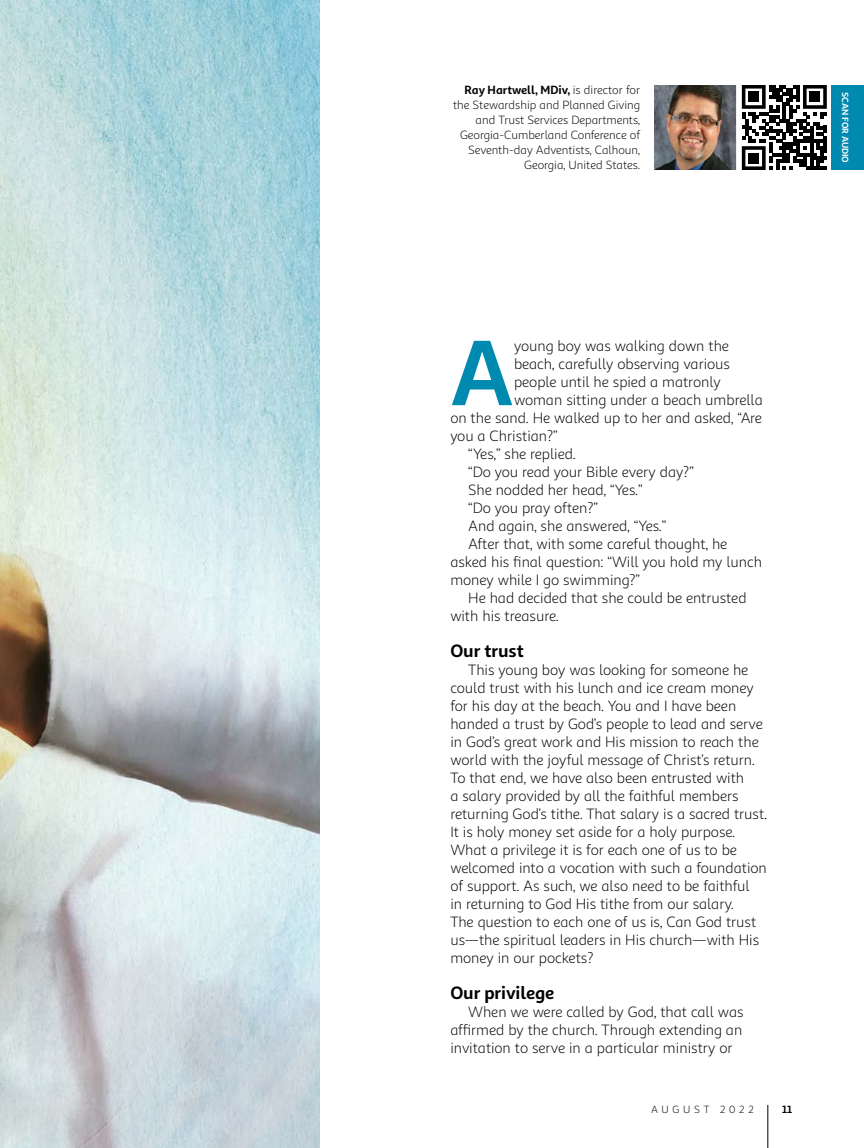
<style>
.page{position:relative;width:864px;height:1148px;background:#fff}
.page>*{position:absolute;margin:0;border:0;box-sizing:border-box;transform-origin:0 0}
.t1{font:700 93.3px "Sana Sans Alt";color:#008ab0}
.t2{font:700 18px "Sana Sans Alt";letter-spacing:-.005em;color:#000}
.t3{font:15px/18px "Sana Sans Alt";letter-spacing:-.005em;color:#000}
.t4{font:12px/15px "Sana Sans Alt";letter-spacing:-.005em;color:#000;text-align:right}
.t5{font:700 12px "Sana Sans Alt";color:#000}
.t6{font:10.5px "Sana Sans Alt";letter-spacing:.345em;color:#000}
.t7{font:700 10.5px "Sana Sans Alt";color:#000}
.t8{font:700 9px "Sana Sans Alt";color:#fff}
.s1{font-weight:400}
</style>
<div class="page">
<img style="left:0;top:0;width:320px;height:1148px">
<hr style="left:768px;top:1104px;width:1px;height:44px;background:#000">
<div style="left:832px;top:85px;width:32px;height:85px;background:#008ab0"></div>
<svg style="left:742px;top:85px;width:85px;height:85px"></svg>
<div style="left:749px;top:92px;width:10px;height:10px;background:#000"></div>
<div style="left:810px;top:92px;width:10px;height:10px;background:#000"></div>
<div style="left:749px;top:153px;width:10px;height:10px;background:#000"></div>
<img style="left:655px;top:85px;width:80px;height:85px">
<p class="t5" style="left:465px;top:82px;width:177px">Ray Hartwell, MDiv, <span class="s1">is director for</span></p>
<p class="t4" style="left:453px;top:97px;width:189px">the Stewardship and Planned Giving and Trust Services Departments,<br>Georgia-Cumberland Conference of<br>Seventh-day Adventists, Calhoun,<br>Georgia, United States.</p>
<p class="t8" style="left:851px;top:92px;width:72px;rotate:90deg">SCAN FOR AUDIO</p>
<h1 class="t1" style="left:450px;top:314px;width:65px">A</h1>
<p class="t3" style="left:514px;top:337px;width:216px">young boy was walking down the</p>
<p class="t3" style="left:514px;top:355px;width:217px">beach, carefully observing various</p>
<p class="t3" style="left:514px;top:373px;width:208px">people until he spied a matronly</p>
<p class="t3" style="left:514px;top:391px;width:250px">woman sitting under a beach umbrella</p>
<p class="t3" style="left:450px;top:409px;width:313px">on the sand. He walked up to her and asked, “Are</p>
<p class="t3" style="left:450px;top:427px;width:109px">you a Christian?”</p>
<p class="t3" style="left:468px;top:445px;width:109px">“Yes,” she replied.</p>
<p class="t3" style="left:468px;top:463px;width:227px">“Do you read your Bible every day?”</p>
<p class="t3" style="left:468px;top:481px;width:176px">She nodded her head, “Yes.”</p>
<p class="t3" style="left:468px;top:499px;width:131px">“Do you pray often?”</p>
<p class="t3" style="left:468px;top:517px;width:200px">And again, she answered, “Yes.”</p>
<p class="t3" style="left:468px;top:535px;width:261px">After that, with some careful thought, he</p>
<p class="t3" style="left:450px;top:553px;width:313px">asked his final question: “Will you hold my lunch</p>
<p class="t3" style="left:450px;top:571px;width:191px">money while I go swimming?”</p>
<p class="t3" style="left:468px;top:589px;width:280px">He had decided that she could be entrusted</p>
<p class="t3" style="left:450px;top:607px;width:110px">with his treasure.</p>
<p class="t2" style="left:450px;top:639px;width:75px">Our trust</p>
<p class="t3" style="left:450px;top:661px;width:318px;text-indent:18px">This young boy was looking for someone he could trust with his lunch and ice cream money for his day at the beach. You and I have been handed a trust by God’s people to lead and serve in God’s great work and His mission to reach the world with the joyful message of Christ’s return.<br>To that end, we have also been entrusted with<br>a salary provided by all the faithful members returning God’s tithe. That salary is a sacred trust.<br>It is holy money set aside for a holy purpose.<br>What a privilege it is for each one of us to be welcomed into a vocation with such a foundation of support. As such, we also need to be faithful<br>in returning to God His tithe from our salary.<br>The question to each one of us is, Can God trust us—the spiritual leaders in His church—with His money in our pockets?</p>
<p class="t2" style="left:450px;top:981px;width:106px">Our privilege</p>
<p class="t3" style="left:450px;top:1003px;width:295px;text-align:justify;text-indent:18px">When we were called by God, that call was affirmed by the church. Through extending an invitation to serve in a particular ministry or</p>
<p class="t6" style="left:651px;top:1102px;width:104px">AUGUST 2022</p>
<p class="t7" style="left:782px;top:1102px;width:12px">11</p>
</div>
